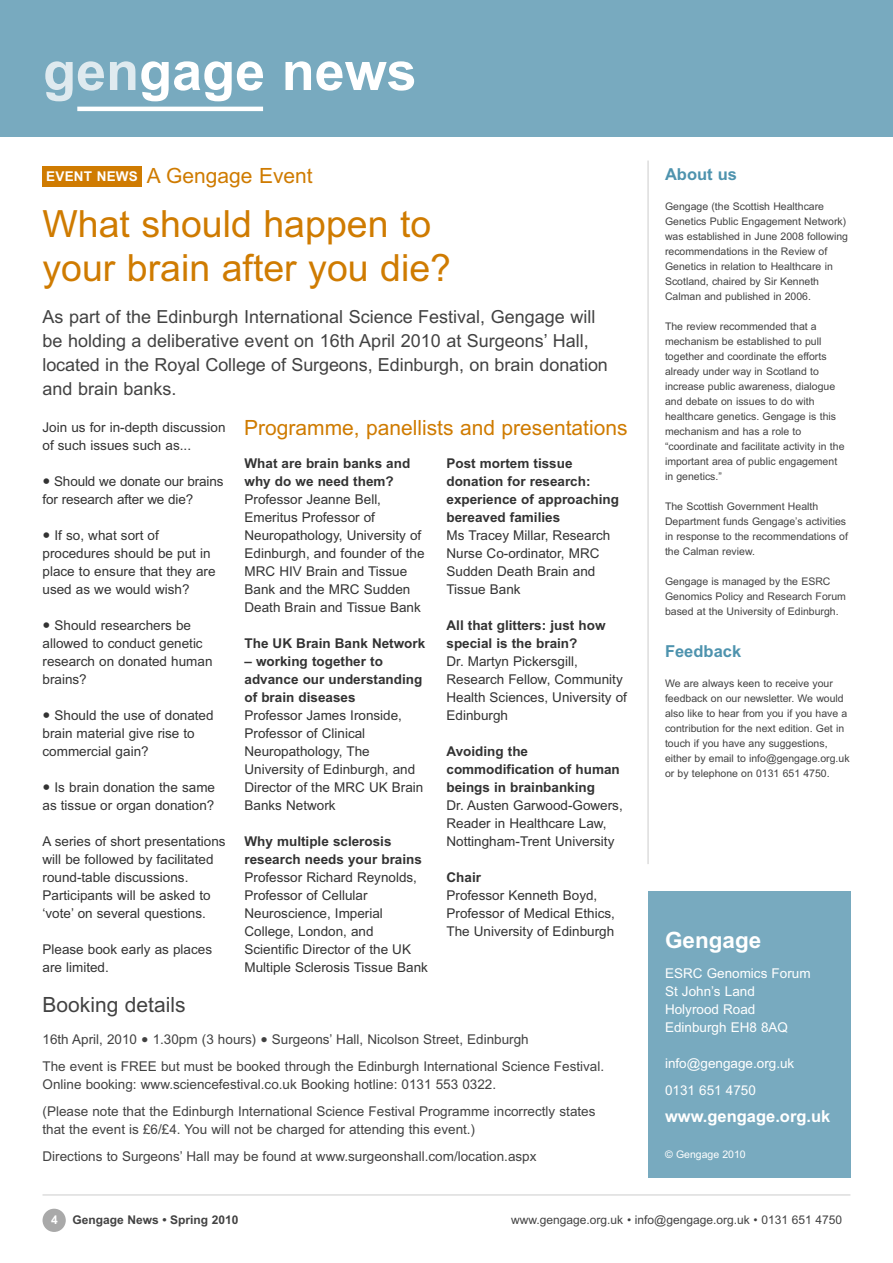
<style>
.page{position:relative;width:893px;height:1263px;background:#fff}
.page>*{position:absolute;margin:0;border:0;box-sizing:border-box;transform-origin:0 0}
.t1{font:700 54px "Arial";color:#fff}
.t2{font:37.5px/43.5px "Arial";color:#cf7b01}
.t3{font:700 22.5px "Arial";color:#fff}
.t4{font:21px "Arial";color:#cf7b01}
.t5{font:21px "Arial";color:#424242}
.t6{font:18px/24px "Arial";color:#424242}
.t7{font:700 16.5px "Arial";color:#fff}
.t8{font:700 16.5px "Arial";color:#4e93ae}
.t9{font:13.5px/18px "Arial";color:#333}
.t10{font:13.5px/27px "Arial";color:#424242}
.t11{font:700 13.5px/18px "Arial";color:#333}
.t12{font:13.5px/18px "Arial";color:#fff}
.t13{font:700 13.5px "Arial";letter-spacing:.015em;color:#fff}
.t14{font:12px "Arial";color:#424242}
.t15{font:700 12px "Arial";color:#424242}
.t16{font:10.5px/15px "Arial";color:#424242}
.t17{font:10.5px "Arial";color:#fff}
.s1{color:#dfeaef}
.s2{font-size:22.5px}
.s3{font-size:21px}
.s4{color:#fff}
</style>
<div class="page">
<div style="left:0;top:0;width:893px;height:136px;background:#78aabf"></div>
<hr style="left:77px;top:107px;width:186px;height:4px;background:#fff">
<div style="left:43px;top:1209px;width:23px;height:23px;background:#a9a9a9;border-radius:50%"></div>
<hr style="left:43px;top:1194px;width:807px;height:1px;background:#ccc">
<div style="left:648px;top:891px;width:202px;height:286px;background:#78aabf"></div>
<hr style="left:648px;top:160px;width:1px;height:704px;background:#ccc">
<div style="left:43px;top:166px;width:99px;height:21px;background:#cf7b01"></div>
<h1 class="t1" style="left:43px;top:41px;width:375px"><span class="s1">gen</span>gage news</h1>
<h3 class="t4" style="left:147px;top:164px;width:167px">A Gengage Event</h3>
<h2 class="t2" style="left:43px;top:202px;width:410px">What should happen to your brain after you die?</h2>
<p class="t13" style="left:46px;top:169px;width:93px">EVENT NEWS</p>
<h3 class="t6" style="left:43px;top:305px;width:567px">As part of the Edinburgh International Science Festival, Gengage will be holding a deliberative event on 16th April 2010 at Surgeons’ Hall, located in the Royal College of Surgeons, Edinburgh, on brain donation and brain banks.</h3>
<p class="t9" style="left:43px;top:418px;width:185px">Join us for in-depth discussion of such issues such as...</p>
<p class="t9" style="left:43px;top:472px;width:183px"><span class="s2">•</span> Should we donate our brains for research after we die?</p>
<p class="t9" style="left:43px;top:526px;width:174px"><span class="s2">•</span> If so, what sort of procedures should be put in place to ensure that they are used as we would wish?</p>
<p class="t9" style="left:43px;top:616px;width:171px"><span class="s2">•</span> Should researchers be allowed to conduct genetic research on donated human brains?</p>
<p class="t9" style="left:43px;top:706px;width:173px"><span class="s2">•</span> Should the use of donated brain material give rise to commercial gain?</p>
<p class="t9" style="left:43px;top:778px;width:174px"><span class="s2">•</span> Is brain donation the same as tissue or organ donation?</p>
<p class="t9" style="left:43px;top:832px;width:185px">A series of short presentations will be followed by facilitated round-table discussions.<br>Participants will be asked to ‘vote’ on several questions.</p>
<p class="t9" style="left:43px;top:940px;width:171px">Please book early as places are limited.</p>
<h3 class="t5" style="left:43px;top:993px;width:144px">Booking details</h3>
<h3 class="t4" style="left:244px;top:415px;width:385px">Programme, panellists and presentations</h3>
<p class="t11" style="left:244px;top:454px;width:167px">What are brain banks and why do we need them?</p>
<p class="t9" style="left:244px;top:490px;width:182px">Professor Jeanne Bell,<br>Emeritus Professor of<br>Neuropathology, University of<br>Edinburgh, and founder of the<br>MRC HIV Brain and Tissue<br>Bank and the MRC Sudden<br>Death Brain and Tissue Bank</p>
<p class="t11" style="left:244px;top:634px;width:182px">The UK Brain Bank Network</p>
<p class="t11" style="left:244px;top:652px;width:179px">– working together to advance our understanding of brain diseases</p>
<p class="t9" style="left:244px;top:706px;width:180px">Professor James Ironside,<br>Professor of Clinical<br>Neuropathology, The<br>University of Edinburgh, and<br>Director of the MRC UK Brain<br>Banks Network</p>
<p class="t11" style="left:244px;top:832px;width:179px">Why multiple sclerosis research needs your brains</p>
<p class="t9" style="left:244px;top:868px;width:185px">Professor Richard Reynolds,<br>Professor of Cellular<br>Neuroscience, Imperial<br>College, London, and<br>Scientific Director of the UK<br>Multiple Sclerosis Tissue Bank</p>
<p class="t11" style="left:446px;top:454px;width:174px">Post mortem tissue donation for research: experience of approaching bereaved families</p>
<p class="t9" style="left:446px;top:526px;width:165px">Ms Tracey Millar, Research<br>Nurse Co-ordinator, MRC<br>Sudden Death Brain and<br>Tissue Bank</p>
<p class="t11" style="left:446px;top:616px;width:161px">All that glitters: just how special is the brain?</p>
<p class="t9" style="left:446px;top:652px;width:182px">Dr. Martyn Pickersgill,<br>Research Fellow, Community<br>Health Sciences, University of<br>Edinburgh</p>
<p class="t11" style="left:446px;top:742px;width:175px">Avoiding the commodification of human beings in brainbanking</p>
<p class="t9" style="left:446px;top:796px;width:178px">Dr. Austen Garwood-Gowers,<br>Reader in Healthcare Law,<br>Nottingham-Trent University</p>
<p class="t11" style="left:446px;top:868px;width:36px">Chair</p>
<p class="t9" style="left:446px;top:886px;width:170px">Professor Kenneth Boyd,<br>Professor of Medical Ethics,<br>The University of Edinburgh</p>
<p class="t10" style="left:43px;top:1026px;width:563px">16th April, 2010 <span class="s3">•</span> 1.30pm (3 hours) <span class="s3">•</span> Surgeons’ Hall, Nicolson Street, Edinburgh<br>The event is FREE but must be booked through the Edinburgh International Science Festival.</p>
<p class="t10" style="left:43px;top:1071px;width:554px">Online booking: www.sciencefestival.co.uk Booking hotline: 0131 553 0322.<br>(Please note that the Edinburgh International Science Festival Programme incorrectly states</p>
<p class="t10" style="left:43px;top:1116px;width:495px">that the event is £6/£4. You will not be charged for attending this event.)<br>Directions to Surgeons’ Hall may be found at www.surgeonshall.com/location.aspx</p>
<p class="t8" style="left:665px;top:165px;width:73px">About us</p>
<p class="t16" style="left:665px;top:199px;width:184px">Gengage (the Scottish Healthcare Genetics Public Engagement Network) was established in June 2008 following recommendations in the Review of Genetics in relation to Healthcare in Scotland, chaired by Sir Kenneth Calman and published in 2006.</p>
<p class="t16" style="left:665px;top:319px;width:181px">The review recommended that a mechanism be established to pull together and coordinate the efforts already under way in Scotland to increase public awareness, dialogue and debate on issues to do with healthcare genetics. Gengage is this mechanism and has a role to “coordinate and facilitate activity in the important area of public engagement in genetics.”</p>
<p class="t16" style="left:665px;top:499px;width:184px">The Scottish Government Health<br>Department funds Gengage’s activities in response to the recommendations of the Calman review.</p>
<p class="t16" style="left:665px;top:574px;width:182px">Gengage is managed by the ESRC<br>Genomics Policy and Research Forum based at the University of Edinburgh.</p>
<p class="t8" style="left:665px;top:642px;width:78px">Feedback</p>
<p class="t16" style="left:665px;top:676px;width:186px">We are always keen to receive your feedback on our newsletter. We would also like to hear from you if you have a contribution for the next edition. Get in touch if you have any suggestions, either by email to info@gengage.org.uk or by telephone on 0131 651 4750.</p>
<h3 class="t3" style="left:665px;top:928px;width:98px">Gengage</h3>
<p class="t12" style="left:665px;top:965px;width:147px">ESRC Genomics Forum<br>St John’s Land<br>Holyrood Road<br>Edinburgh EH8 8AQ</p>
<p class="t12" style="left:665px;top:1050px;width:131px;line-height:27px">info@gengage.org.uk<br>0131 651 4750</p>
<p class="t7" style="left:665px;top:1107px;width:167px">www.gengage.org.uk</p>
<p class="t17" style="left:665px;top:1149px;width:82px">© Gengage 2010</p>
<p class="t15" style="left:51px;top:1213px;width:189px"><span class="s4">4</span> Gengage News • Spring 2010</p>
<p class="t14" style="left:511px;top:1213px;width:332px">www.gengage.org.uk • info@gengage.org.uk • 0131 651 4750</p>
</div>
